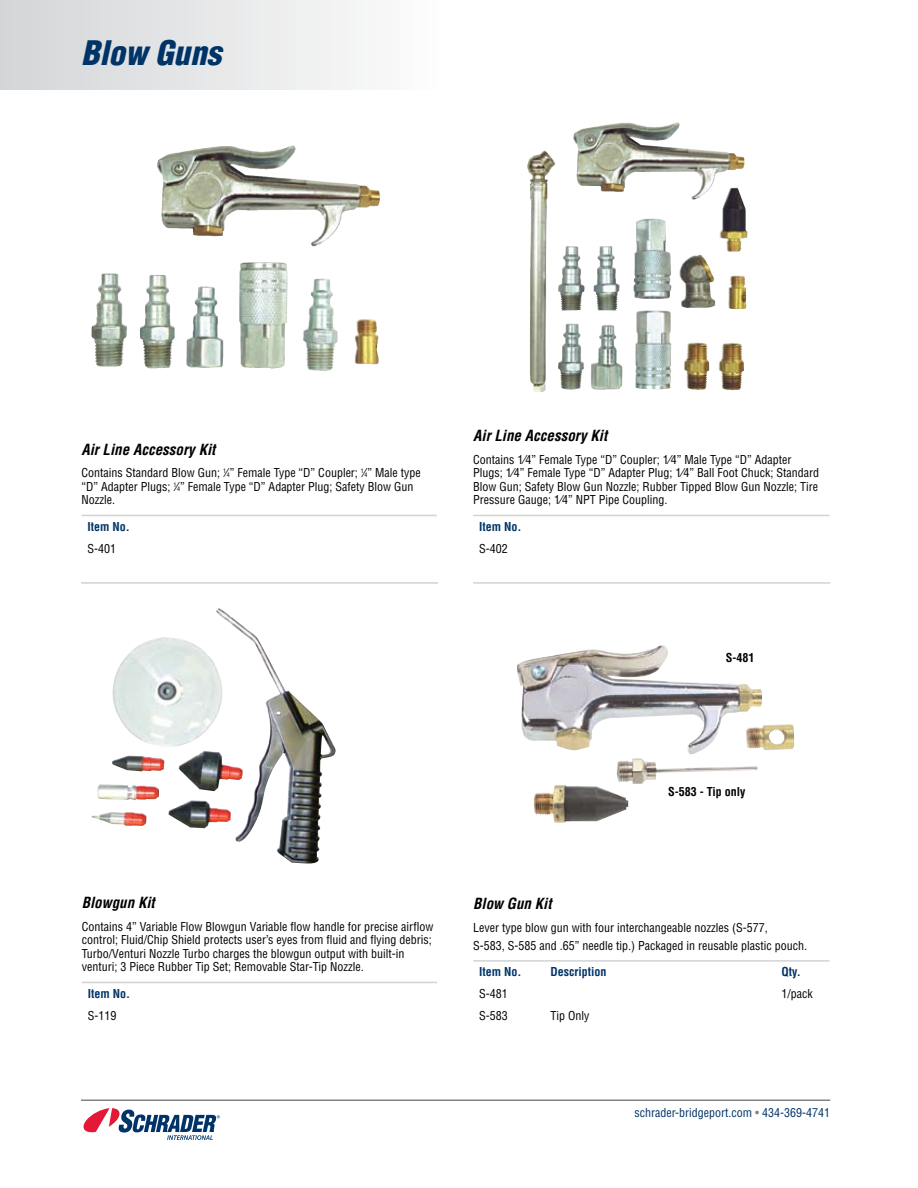
<style>
.page{position:relative;width:918px;height:1188px;background:#fff}
.page>*{position:absolute;margin:0;border:0;box-sizing:border-box;transform-origin:0 0}
.t1{font:italic 900 condensed 33px "Helvetica";color:#003468}
.t2{font:italic 700 condensed 15px "Helvetica";color:#000}
.t3{font:condensed 12px/13.5px "Helvetica";color:#000}
.t4{font:700 condensed 12px "Helvetica";color:#003468}
.t5{font:condensed 12px "Helvetica";color:#003468}
.t6{font:700 condensed 12px "Helvetica";color:#000}
.s1{font-size:6px}
.s2{color:#808285}
</style>
<div class="page">
<div style="left:0;top:0;width:918px;height:90px;background:linear-gradient(to right,#dedfe0,#fff)"></div>
<svg style="left:83px;top:1108px;width:137px;height:32px"></svg>
<hr style="left:81px;top:1100px;width:749px;height:1px;background:#808285">
<hr style="left:81px;top:515px;width:356px;height:1px;background:#d1d3d4">
<hr style="left:473px;top:515px;width:356px;height:1px;background:#d1d3d4">
<hr style="left:82px;top:982px;width:355px;height:1px;background:#d1d3d4">
<img style="left:91px;top:608px;width:245px;height:255px">
<hr style="left:473px;top:960px;width:71px;height:2px;background:#d1d3d4">
<hr style="left:544px;top:960px;width:231px;height:2px;background:#d1d3d4">
<hr style="left:775px;top:960px;width:55px;height:2px;background:#d1d3d4">
<img style="left:517px;top:646px;width:211px;height:108px">
<svg style="left:91px;top:145px;width:289px;height:226px"></svg>
<img style="left:157px;top:146px;width:134px;height:90px">
<div style="left:135px;top:211px;width:24px;height:22px;background:#fff"></div>
<div style="left:97px;top:368px;width:25px;height:22px;background:#fff"></div>
<div style="left:195px;top:370px;width:25px;height:22px;background:#fff"></div>
<div style="left:256px;top:370px;width:24px;height:22px;background:#fff"></div>
<div style="left:355px;top:369px;width:25px;height:22px;background:#fff"></div>
<img style="left:527px;top:122px;width:221px;height:270px">
<img style="left:573px;top:123px;width:102px;height:69px">
<div style="left:687px;top:311px;width:25px;height:22px;background:#fff"></div>
<div style="left:727px;top:312px;width:24px;height:22px;background:#fff"></div>
<div style="left:725px;top:253px;width:20px;height:16px;background:#fff"></div>
<div style="left:553px;top:174px;width:20px;height:16px;background:#fff"></div>
<hr style="left:81px;top:582px;width:357px;height:2px;background:#d1d3d4">
<hr style="left:473px;top:582px;width:357px;height:2px;background:#d1d3d4">
<h1 class="t1" style="left:81px;top:32px;width:142px">Blow Guns</h1>
<p class="t2" style="left:81px;top:440px;width:136px">Air Line Accessory Kit</p>
<p class="t3" style="left:81px;top:466px;width:341px">Contains Standard Blow Gun; <sup>1</sup>⁄<span class="s1">4</span>” Female Type “D” Coupler; <sup>1</sup>⁄<span class="s1">4</span>” Male type “D” Adapter Plugs; <sup>1</sup>⁄<span class="s1">4</span>” Female Type “D” Adapter Plug; Safety Blow Gun<br>Nozzle.</p>
<p class="t4" style="left:87px;top:519px;width:44px">Item No.</p>
<p class="t3" style="left:87px;top:541px;width:30px">S-401</p>
<p class="t2" style="left:473px;top:426px;width:136px">Air Line Accessory Kit</p>
<p class="t3" style="left:473px;top:453px;width:347px">Contains 1⁄4” Female Type “D” Coupler; 1⁄4” Male Type “D” Adapter Plugs; 1⁄4” Female Type “D” Adapter Plug; 1⁄4” Ball Foot Chuck; Standard Blow Gun; Safety Blow Gun Nozzle; Rubber Tipped Blow Gun Nozzle; Tire Pressure Gauge; 1⁄4” NPT Pipe Coupling.</p>
<p class="t4" style="left:479px;top:519px;width:44px">Item No.</p>
<p class="t3" style="left:479px;top:541px;width:30px">S-402</p>
<p class="t6" style="left:726px;top:650px;width:30px">S-481</p>
<p class="t2" style="left:82px;top:893px;width:74px">Blowgun Kit</p>
<p class="t3" style="left:82px;top:920px;width:353px">Contains 4” Variable Flow Blowgun Variable flow handle for precise airflow control; Fluid/Chip Shield protects user’s eyes from fluid and flying debris; Turbo/Venturi Nozzle Turbo charges the blowgun output with built-in venturi; 3 Piece Rubber Tip Set; Removable Star-Tip Nozzle.</p>
<p class="t4" style="left:88px;top:986px;width:44px">Item No.</p>
<p class="t3" style="left:88px;top:1008px;width:30px">S-119</p>
<p class="t6" style="left:668px;top:784px;width:79px">S-583 - Tip only</p>
<p class="t2" style="left:473px;top:894px;width:80px">Blow Gun Kit</p>
<p class="t3" style="left:473px;top:918px;width:335px;line-height:18px">Lever type blow gun with four interchangeable nozzles (S-577,<br>S-583, S-585 and .65” needle tip.) Packaged in reusable plastic pouch.</p>
<p class="t4" style="left:479px;top:965px;width:44px">Item No.</p>
<p class="t4" style="left:550px;top:965px;width:57px">Description</p>
<p class="t4" style="left:781px;top:965px;width:21px">Qty.</p>
<p class="t3" style="left:479px;top:987px;width:30px">S-481</p>
<p class="t3" style="left:781px;top:987px;width:33px">1/pack</p>
<p class="t3" style="left:479px;top:1008px;width:30px">S-583</p>
<p class="t3" style="left:550px;top:1008px;width:40px">Tip Only</p>
<p class="t5" style="left:634px;top:1105px;width:197px">schrader-bridgeport.com <span class="s2">•</span> 434-369-4741</p>
</div>
